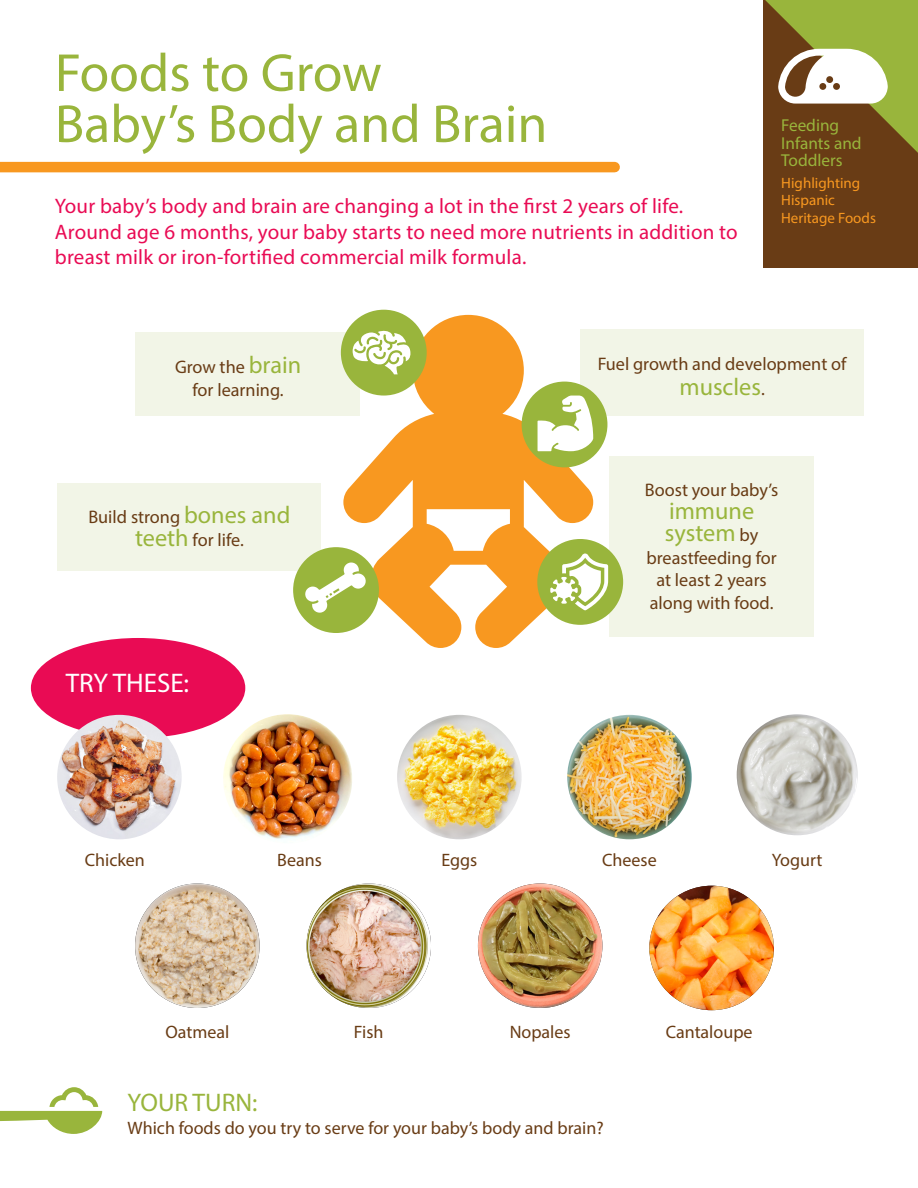
<style>
.page{position:relative;width:918px;height:1188px;background:#fff}
.page>*{position:absolute;margin:0;border:0;box-sizing:border-box;transform-origin:0 0}
.Page_Title{font:54px "Myriad Pro";color:#99b53c}
.Subhead_White_18{font:27px "Myriad Pro";color:#fff}
.Subhead_Green_17{font:25.5px "Myriad Pro";color:#99b53c}
.Paragraph_Text{font:24.3px/22.5px "Myriad Pro";color:#99b53c}
.Page_Subtitle_14{font:21px/25.2px "Myriad Pro";letter-spacing:.01em;color:#e90b54}
.Paragraph_Text-2{font:18.15px/22.5px "Myriad Pro";color:#693c15;text-align:center}
.Paragraph_Text-3{font:18px "Myriad Pro";color:#693c15}
.t1{font:17.25px/17.2px "Myriad Pro";color:#99b53c}
.t2{font:15px/17.2px "Myriad Pro";color:#f89820}
.s1{font-size:24.3px;color:#99b53c}
.s2{font-size:18.15px;color:#693c15}
</style>
<div class="page">
<div style="left:609px;top:456px;width:205px;height:181px;background:#f2f5e7"></div>
<div style="left:580px;top:329px;width:284px;height:87px;background:#f2f5e7"></div>
<div style="left:58px;top:483px;width:263px;height:88px;background:#f2f5e7"></div>
<div style="left:135px;top:333px;width:225px;height:83px;background:#f2f5e7"></div>
<div style="left:31px;top:638px;width:214px;height:100px;background:#e90b54;border-radius:50%"></div>
<svg style="left:343px;top:315px;width:250px;height:333px;fill:#f89820"></svg>
<div style="left:341px;top:310px;width:86px;height:86px;background:#99b53c;border-radius:50%"></div>
<svg style="left:353px;top:331px;width:58px;height:43px"></svg>
<div style="left:293px;top:547px;width:86px;height:86px;background:#99b53c;border-radius:50%"></div>
<svg style="left:305px;top:562px;width:61px;height:51px"></svg>
<div style="left:0;top:162px;width:615px;height:10px;background:#f89820"></div>
<div style="left:522px;top:382px;width:85px;height:85px;background:#99b53c;border-radius:50%"></div>
<div style="left:537px;top:539px;width:86px;height:86px;background:#99b53c;border-radius:50%"></div>
<svg style="left:538px;top:396px;width:55px;height:55px"></svg>
<svg style="left:550px;top:554px;width:58px;height:56px"></svg>
<img style="left:57px;top:715px;width:125px;height:124px;border-radius:62px">
<img style="left:223px;top:714px;width:129px;height:129px;border-radius:65px">
<img style="left:737px;top:714px;width:121px;height:121px;border-radius:61px">
<img style="left:567px;top:715px;width:125px;height:124px;border-radius:62px">
<img style="left:135px;top:884px;width:125px;height:124px;border-radius:62px">
<img style="left:307px;top:884px;width:124px;height:124px;border-radius:62px">
<img style="left:478px;top:884px;width:124px;height:124px;border-radius:62px">
<img style="left:649px;top:886px;width:125px;height:124px;border-radius:62px">
<img style="left:397px;top:715px;width:125px;height:124px;border-radius:62px">
<svg style="left:0;top:1087px;width:102px;height:47px"></svg>
<div style="left:764px;top:0;width:154px;height:268px;background:#693c15"></div>
<svg style="left:765px;top:0;width:153px;height:153px"></svg>
<h1 class="Page_Title" style="left:55px;top:40px;width:328px">Foods to Grow</h1>
<h1 class="Page_Title" style="left:55px;top:91px;width:494px">Baby’s Body and Brain</h1>
<h2 class="Page_Subtitle_14" style="left:55px;top:193px;width:684px">Your baby’s body and brain are changing a lot in the first 2 years of life.<br>Around age 6 months, your baby starts to need more nutrients in addition to breast milk or iron-fortified commercial milk formula.</h2>
<p class="t1" style="left:781px;top:117px;width:82px">Feeding<br>Infants and<br>Toddlers</p>
<p class="t2" style="left:781px;top:174px;width:96px">Highlighting<br>Hispanic<br>Heritage Foods</p>
<p class="Paragraph_Text-2" style="left:175px;top:355px;width:128px">Grow the <span class="s1">brain </span>for learning.</p>
<p class="Paragraph_Text-2" style="left:88px;top:506px;width:204px">Build strong <span class="s1">bones and teeth</span> for life.</p>
<h3 class="Subhead_White_18" style="left:66px;top:666px;width:125px">TRY THESE:</h3>
<p class="Paragraph_Text-2" style="left:598px;top:352px;width:250px">Fuel growth and development of</p>
<p class="Paragraph_Text" style="left:679px;top:375px;width:87px">muscles<span class="s2">.</span></p>
<p class="Paragraph_Text-2" style="left:645px;top:478px;width:135px">Boost your baby’s</p>
<p class="Paragraph_Text" style="left:665px;top:499px;width:95px">immune system <span class="s2">by</span></p>
<p class="Paragraph_Text-2" style="left:646px;top:546px;width:132px">breastfeeding for at least 2 years along with food.</p>
<p class="Paragraph_Text-3" style="left:85px;top:849px;width:62px">Chicken</p>
<p class="Paragraph_Text-3" style="left:277px;top:849px;width:46px">Beans</p>
<p class="Paragraph_Text-3" style="left:441px;top:849px;width:37px">Eggs</p>
<p class="Paragraph_Text-3" style="left:602px;top:849px;width:56px">Cheese</p>
<p class="Paragraph_Text-3" style="left:772px;top:849px;width:52px">Yogurt</p>
<p class="Paragraph_Text-3" style="left:165px;top:1021px;width:65px">Oatmeal</p>
<p class="Paragraph_Text-3" style="left:354px;top:1021px;width:31px">Fish</p>
<p class="Paragraph_Text-3" style="left:510px;top:1021px;width:63px">Nopales</p>
<p class="Paragraph_Text-3" style="left:666px;top:1021px;width:88px">Cantaloupe</p>
<h3 class="Subhead_Green_17" style="left:128px;top:1087px;width:131px">YOUR TURN:</h3>
<p class="Paragraph_Text-3" style="left:128px;top:1117px;width:478px">Which foods do you try to serve for your baby’s body and brain?</p>
</div>
